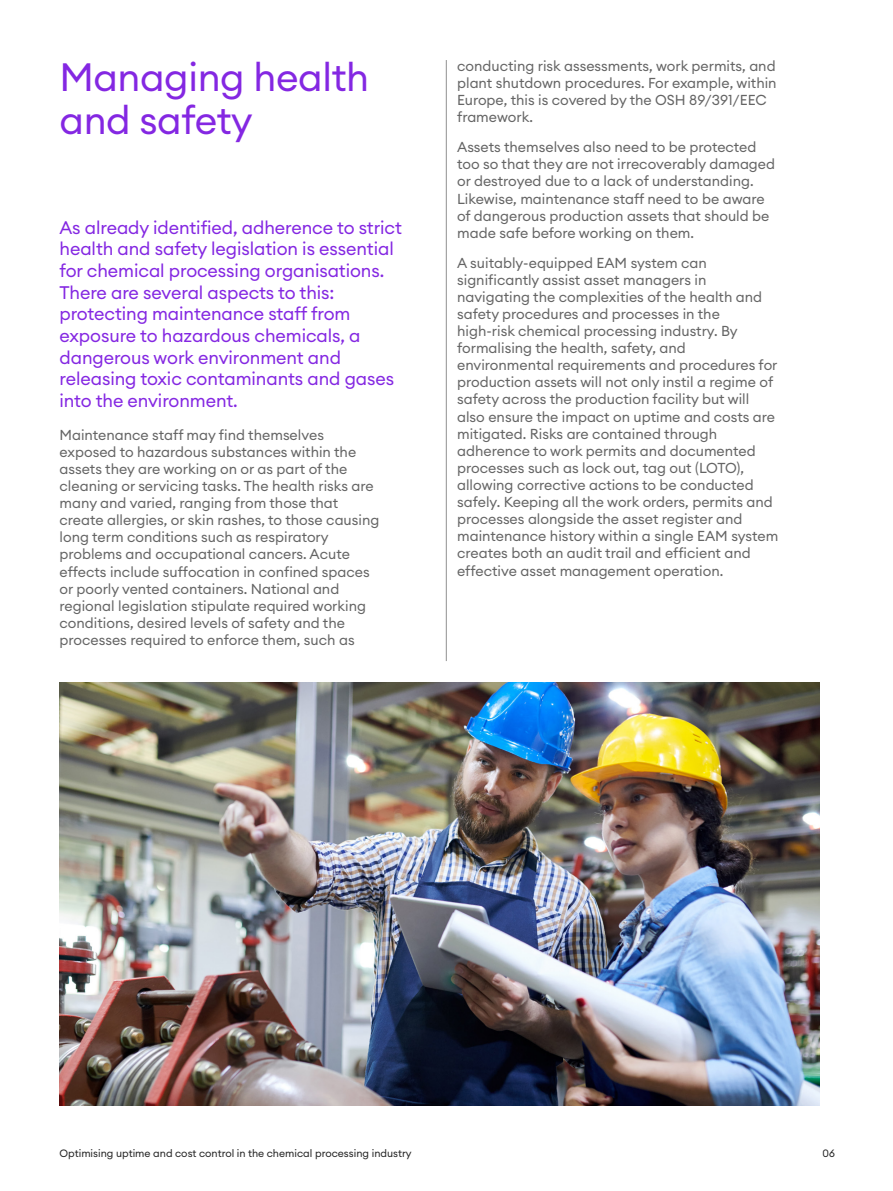
<style>
.page{position:relative;width:893px;height:1191px;background:#fff}
.page>*{position:absolute;margin:0;border:0;box-sizing:border-box;transform-origin:0 0}
.t1{font:39px/42.9px "Euclid Circular A";letter-spacing:-.01em;color:#8427e2}
.t2{font:18px/21.6px "Euclid Circular A";letter-spacing:-.005em;color:#8427e2}
.t3{font:14.25px/17.1px "Euclid Circular A";color:#656565}
.t4{font:10.5px "Euclid Circular A";color:#232323}
</style>
<div class="page">
<img style="left:60px;top:682px;width:759px;height:424px">
<hr style="left:446px;top:60px;width:1px;height:601px;background:#919191">
<h1 class="t1" style="left:60px;top:55px;width:311px">Managing health and safety</h1>
<p class="t2" style="left:60px;top:216px;width:344px">As already identified, adherence to strict health and safety legislation is essential for chemical processing organisations.<br>There are several aspects to this: protecting maintenance staff from exposure to hazardous chemicals, a dangerous work environment and releasing toxic contaminants and gases into the environment.</p>
<p class="t3" style="left:60px;top:426px;width:321px">Maintenance staff may find themselves exposed to hazardous substances within the assets they are working on or as part of the cleaning or servicing tasks. The health risks are many and varied, ranging from those that create allergies, or skin rashes, to those causing long term conditions such as respiratory problems and occupational cancers. Acute effects include suffocation in confined spaces or poorly vented containers. National and regional legislation stipulate required working conditions, desired levels of safety and the processes required to enforce them, such as</p>
<p class="t3" style="left:457px;top:57px;width:321px">conducting risk assessments, work permits, and plant shutdown procedures. For example, within Europe, this is covered by the OSH 89/391/EEC framework.</p>
<p class="t3" style="left:457px;top:138px;width:320px">Assets themselves also need to be protected too so that they are not irrecoverably damaged or destroyed due to a lack of understanding.<br>Likewise, maintenance staff need to be aware of dangerous production assets that should be made safe before working on them.</p>
<p class="t3" style="left:457px;top:254px;width:323px">A suitably-equipped EAM system can significantly assist asset managers in navigating the complexities of the health and safety procedures and processes in the high-risk chemical processing industry. By formalising the health, safety, and environmental requirements and procedures for production assets will not only instil a regime of safety across the production facility but will also ensure the impact on uptime and costs are mitigated. Risks are contained through adherence to work permits and documented processes such as lock out, tag out (LOTO), allowing corrective actions to be conducted safely. Keeping all the work orders, permits and processes alongside the asset register and maintenance history within a single EAM system creates both an audit trail and efficient and effective asset management operation.</p>
<p class="t4" style="left:60px;top:1146px;width:354px">Optimising uptime and cost control in the chemical processing industry</p>
<p class="t4" style="left:822px;top:1146px;width:14px">06</p>
</div>
